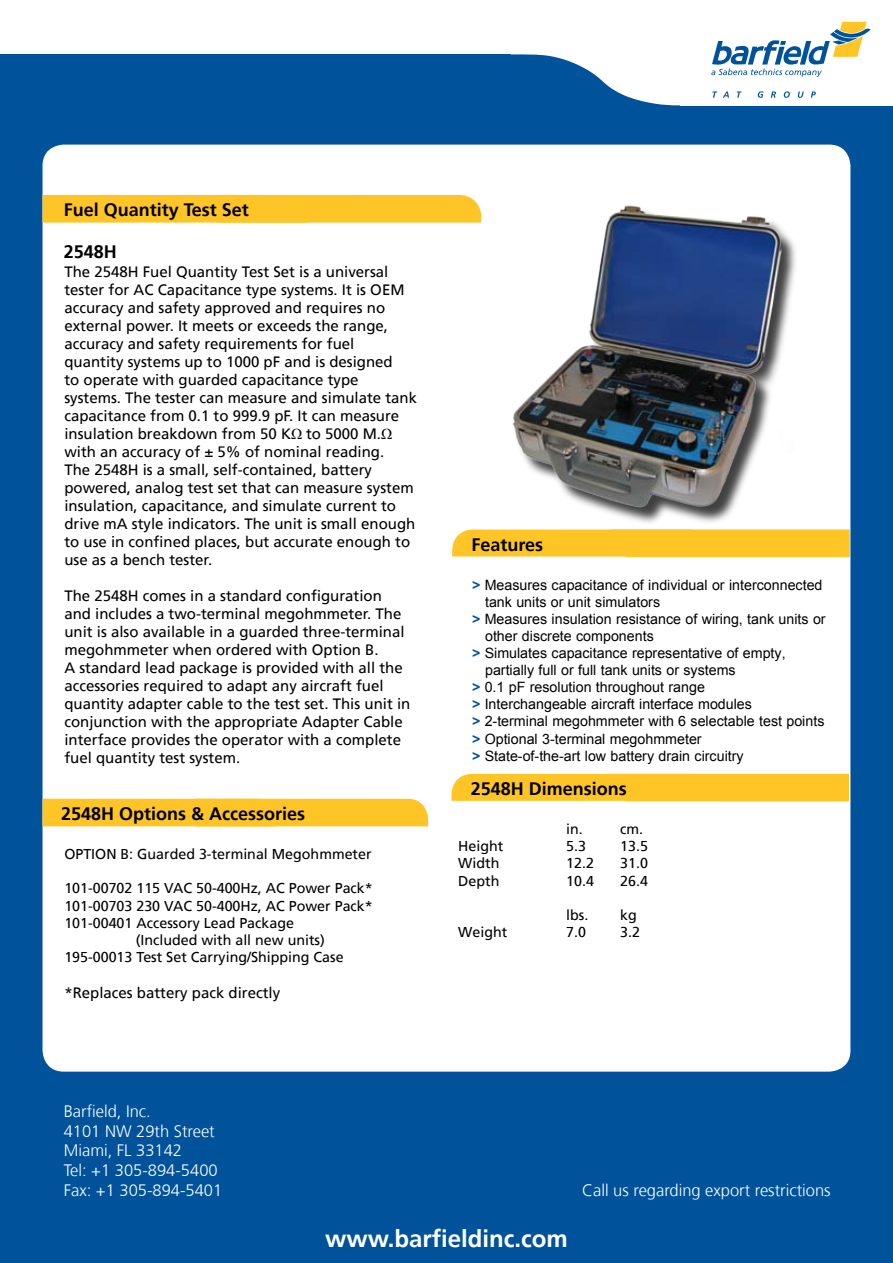
<style>
.page{position:relative;width:893px;height:1263px;background:#fff}
.page>*{position:absolute;margin:0;border:0;box-sizing:border-box;transform-origin:0 0}
.t1{font:700 24px "Frutiger";color:#fff}
.t2{font:700 18px "Frutiger";color:#000}
.t3{font:300 16.5px/19.8px "Frutiger";color:#fff}
.t4{font:15px/18px "Frutiger";color:#000}
.t5{font:14.25px "Arial";color:#000}
.t6{font:14.25px "Frutiger";color:#000}
.s1{font-family:"Times New Roman"}
.s2{font-weight:700;color:#00539b}
</style>
<div class="page">
<div style="left:0;top:34px;width:893px;height:1229px;background:#00539b"></div>
<div style="left:43px;top:145px;width:807px;height:926px;background:#fff;border-radius:21px"></div>
<div style="left:680px;top:0;width:213px;height:105px;background:#fff"></div>
<div style="left:0;top:0;width:893px;height:54px;background:#fff"></div>
<svg style="left:510px;top:21px;width:362px;height:85px"></svg>
<div style="left:43px;top:195px;width:438px;height:28px;background:#ffc425"></div>
<div style="left:452px;top:529px;width:398px;height:28px;background:#ffc425"></div>
<div style="left:451px;top:774px;width:398px;height:27px;background:#ffc425"></div>
<div style="left:514px;top:207px;width:286px;height:319px;background:#000;opacity:.75"></div>
<img style="left:510px;top:201px;width:275px;height:306px">
<div style="left:43px;top:799px;width:385px;height:27px;background:#ffc425"></div>
<p class="t2" style="left:64px;top:200px;width:187px">Fuel Quantity Test Set</p>
<p class="t2" style="left:64px;top:241px;width:55px">2548H</p>
<p class="t4" style="left:64px;top:263px;width:354px">The 2548H Fuel Quantity Test Set is a universal tester for AC Capacitance type systems. It is OEM accuracy and safety approved and requires no external power. It meets or exceeds the range, accuracy and safety requirements for fuel quantity systems up to 1000 pF and is designed<br>to operate with guarded capacitance type systems. The tester can measure and simulate tank capacitance from 0.1 to 999.9 pF. It can measure insulation breakdown from 50 K<span class="s1">Ω</span> to 5000 M.<span class="s1">Ω </span>with an accuracy of ± 5% of nominal reading.<br>The 2548H is a small, self-contained, battery powered, analog test set that can measure system insulation, capacitance, and simulate current to drive mA style indicators. The unit is small enough to use in confined places, but accurate enough to use as a bench tester.</p>
<p class="t4" style="left:64px;top:587px;width:347px">The 2548H comes in a standard configuration and includes a two-terminal megohmmeter. The unit is also available in a guarded three-terminal megohmmeter when ordered with Option B.<br>A standard lead package is provided with all the accessories required to adapt any aircraft fuel quantity adapter cable to the test set. This unit in conjunction with the appropriate Adapter Cable interface provides the operator with a complete fuel quantity test system.</p>
<p class="t2" style="left:61px;top:803px;width:246px">2548H Options &amp; Accessories</p>
<p class="t6" style="left:64px;top:846px;width:309px">OPTION B: Guarded 3-terminal Megohmmeter</p>
<p class="t6" style="left:64px;top:880px;width:310px">101-00702 115 VAC 50-400Hz, AC Power Pack*</p>
<p class="t6" style="left:64px;top:897px;width:310px">101-00703 230 VAC 50-400Hz, AC Power Pack*</p>
<p class="t6" style="left:64px;top:914px;width:231px">101-00401 Accessory Lead Package</p>
<p class="t6" style="left:136px;top:931px;width:191px">(Included with all new units)</p>
<p class="t6" style="left:64px;top:948px;width:281px">195-00013 Test Set Carrying/Shipping Case</p>
<p class="t4" style="left:64px;top:984px;width:217px">*Replaces battery pack directly</p>
<p class="t3" style="left:64px;top:1101px;width:160px">Barfield, Inc.<br>4101 NW 29th Street<br>Miami, FL 33142<br>Tel: +1 305-894-5400<br>Fax: +1 305-894-5401</p>
<p class="t2" style="left:471px;top:534px;width:73px">Features</p>
<p class="t5" style="left:472px;top:575px;width:352px"><span class="s2">&gt;</span> Measures capacitance of individual or interconnected</p>
<p class="t5" style="left:485px;top:592px;width:177px">tank units or unit simulators</p>
<p class="t5" style="left:472px;top:609px;width:355px"><span class="s2">&gt;</span> Measures insulation resistance of wiring, tank units or</p>
<p class="t5" style="left:485px;top:627px;width:170px">other discrete components</p>
<p class="t5" style="left:472px;top:644px;width:315px"><span class="s2">&gt;</span> Simulates capacitance representative of empty,</p>
<p class="t5" style="left:485px;top:661px;width:252px">partially full or full tank units or systems</p>
<p class="t5" style="left:472px;top:678px;width:234px"><span class="s2">&gt;</span> 0.1 pF resolution throughout range</p>
<p class="t5" style="left:472px;top:695px;width:282px"><span class="s2">&gt;</span> Interchangeable aircraft interface modules</p>
<p class="t5" style="left:472px;top:712px;width:354px"><span class="s2">&gt;</span> 2-terminal megohmmeter with 6 selectable test points</p>
<p class="t5" style="left:472px;top:729px;width:231px"><span class="s2">&gt;</span> Optional 3-terminal megohmmeter</p>
<p class="t5" style="left:472px;top:746px;width:273px"><span class="s2">&gt;</span> State-of-the-art low battery drain circuitry</p>
<p class="t2" style="left:471px;top:778px;width:158px">2548H Dimensions</p>
<p class="t6" style="left:566px;top:821px;width:18px">in.</p>
<p class="t6" style="left:620px;top:821px;width:24px">cm.</p>
<p class="t6" style="left:458px;top:838px;width:47px">Height</p>
<p class="t6" style="left:566px;top:838px;width:21px">5.3</p>
<p class="t6" style="left:620px;top:838px;width:29px">13.5</p>
<p class="t6" style="left:458px;top:855px;width:43px">Width</p>
<p class="t6" style="left:566px;top:855px;width:29px">12.2</p>
<p class="t6" style="left:620px;top:855px;width:29px">31.0</p>
<p class="t6" style="left:458px;top:872px;width:43px">Depth</p>
<p class="t6" style="left:566px;top:872px;width:29px">10.4</p>
<p class="t6" style="left:620px;top:872px;width:29px">26.4</p>
<p class="t6" style="left:566px;top:906px;width:24px">lbs.</p>
<p class="t6" style="left:620px;top:906px;width:18px">kg</p>
<p class="t6" style="left:458px;top:923px;width:51px">Weight</p>
<p class="t6" style="left:566px;top:923px;width:21px">7.0</p>
<p class="t6" style="left:620px;top:923px;width:21px">3.2</p>
<p class="t3" style="left:582px;top:1181px;width:250px">Call us regarding export restrictions</p>
<h1 class="t1" style="left:325px;top:1224px;width:244px">www.barfieldinc.com</h1>
</div>
